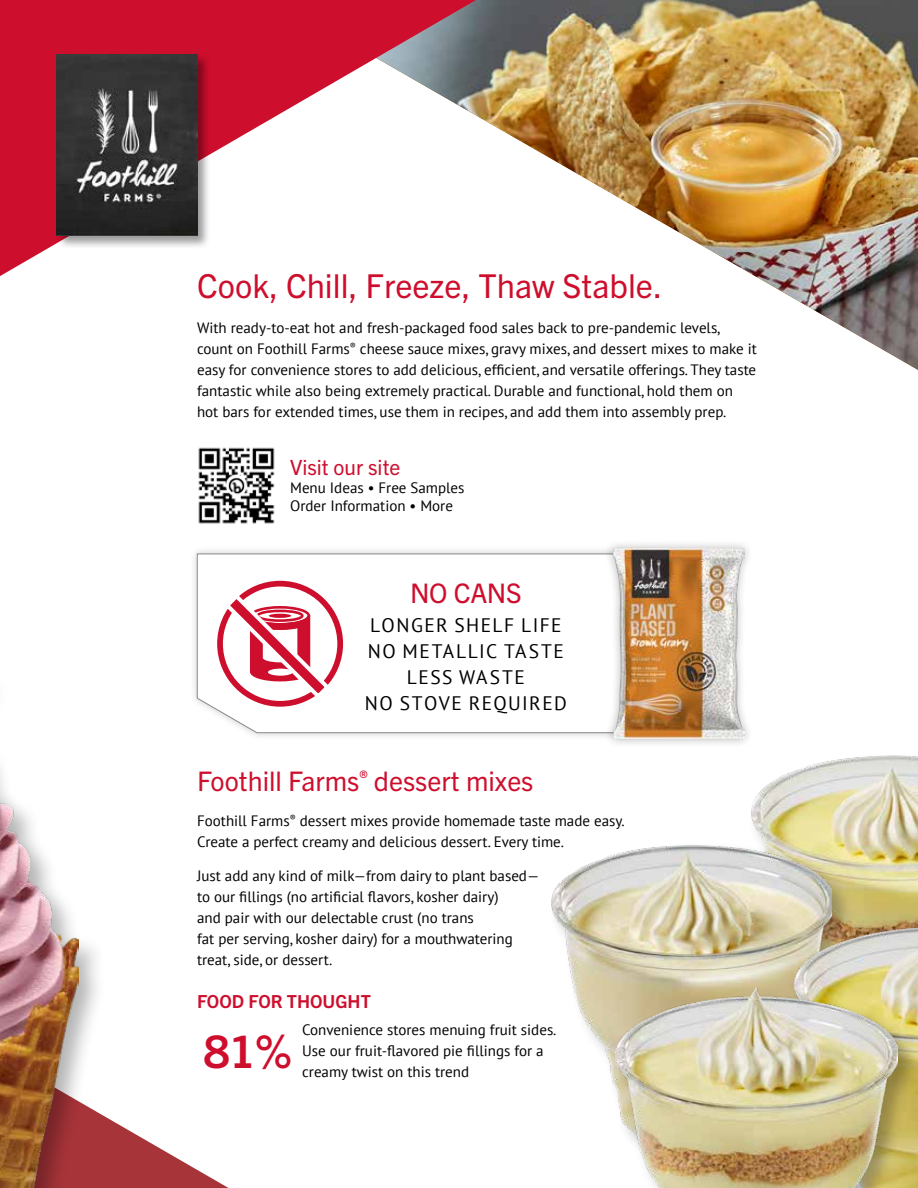
<style>
.page{position:relative;width:918px;height:1188px;background:#fff}
.page>*{position:absolute;margin:0;border:0;box-sizing:border-box;transform-origin:0 0}
.t1{font:700 45px "Trade Gothic Next LT Pro";color:#ce0e2d}
.t2{font:33px "Trade Gothic Next LT Pro";color:#ce0e2d}
.t3{font:27px "Trade Gothic Next LT Pro";color:#ce0e2d}
.t4{font:21px "Trade Gothic Next LT Pro";color:#ce0e2d}
.t5{font:19.5px/26px "PT Sans";letter-spacing:.075em;color:#000;text-align:center}
.t6{font:700 18px "Trade Gothic Next LT Pro";color:#ce0e2d}
.t7{font:15px/21px "PT Sans";color:#000}
</style>
<div class="page">
<svg style="left:107px;top:1117px;width:122px;height:71px"></svg>
<img style="left:751px;top:756px;width:167px;height:166px">
<img style="left:476px;top:0;width:442px;height:370px">
<svg style="left:0;top:0;width:476px;height:276px"></svg>
<div style="left:56px;top:53px;width:155px;height:196px;background:#000;opacity:.4"></div>
<img style="left:57px;top:54px;width:140px;height:181px">
<div style="left:549px;top:841px;width:306px;height:328px;background:#000;opacity:.3"></div>
<img style="left:552px;top:845px;width:280px;height:300px">
<img style="left:795px;top:922px;width:123px;height:63px">
<div style="left:612px;top:985px;width:306px;height:203px;background:#000;opacity:.3"></div>
<img style="left:615px;top:987px;width:283px;height:201px">
<div style="left:189px;top:545px;width:480px;height:196px;background:#000;opacity:.2"></div>
<svg style="left:197px;top:554px;width:407px;height:179px"></svg>
<svg style="left:220px;top:584px;width:120px;height:120px"></svg>
<div style="left:217px;top:581px;width:126px;height:126px;border:6px solid #ce0e2d;border-radius:50%"></div>
<svg style="left:222px;top:591px;width:111px;height:111px"></svg>
<img style="left:198px;top:447px;width:77px;height:77px">
<div style="left:604px;top:539px;width:150px;height:209px;background:#000;opacity:.3"></div>
<img style="left:613px;top:549px;width:131px;height:190px">
<div style="left:0;top:669px;width:107px;height:519px;background:#000;opacity:.3"></div>
<img style="left:0;top:674px;width:78px;height:514px">
<h2 class="t2" style="left:197px;top:263px;width:467px">Cook, Chill, Freeze, Thaw Stable.</h2>
<p class="t7" style="left:197px;top:317px;width:561px">With ready-to-eat hot and fresh-packaged food sales back to pre-pandemic levels, count on Foothill Farms<sup>®</sup> cheese sauce mixes, gravy mixes, and dessert mixes to make it easy for convenience stores to add delicious, efficient, and versatile offerings. They taste fantastic while also being extremely practical. Durable and functional, hold them on hot bars for extended times, use them in recipes, and add them into assembly prep.</p>
<h3 class="t4" style="left:290px;top:453px;width:112px">Visit our site</h3>
<p class="t7" style="left:290px;top:479px;width:176px;line-height:18px">Menu Ideas • Free Samples<br>Order Information • More</p>
<h3 class="t3" style="left:410px;top:574px;width:113px">NO CANS</h3>
<h3 class="t5" style="left:370px;top:612px;width:193px">LONGER SHELF LIFE</h3>
<h3 class="t5" style="left:365px;top:664px;width:203px">LESS WASTE<br>NO STOVE REQUIRED</h3>
<h3 class="t5" style="left:368px;top:638px;width:198px">NO METALLIC TASTE</h3>
<h3 class="t3" style="left:197px;top:762px;width:338px">Foothill Farms<sup>®</sup> dessert mixes</h3>
<p class="t7" style="left:197px;top:809px;width:429px">Foothill Farms<sup>®</sup> dessert mixes provide homemade taste made easy.<br>Create a perfect creamy and delicious dessert. Every time.</p>
<p class="t7" style="left:197px;top:865px;width:344px">Just add any kind of milk—from dairy to plant based— to our fillings (no artificial flavors, kosher dairy)<br>and pair with our delectable crust (no trans<br>fat per serving, kosher dairy) for a mouthwatering treat, side, or dessert.</p>
<p class="t6" style="left:197px;top:989px;width:175px">FOOD FOR THOUGHT</p>
<h1 class="t1" style="left:204px;top:1020px;width:89px">81%</h1>
<p class="t7" style="left:302px;top:1019px;width:256px">Convenience stores menuing fruit sides.<br>Use our fruit-flavored pie fillings for a creamy twist on this trend</p>
</div>
